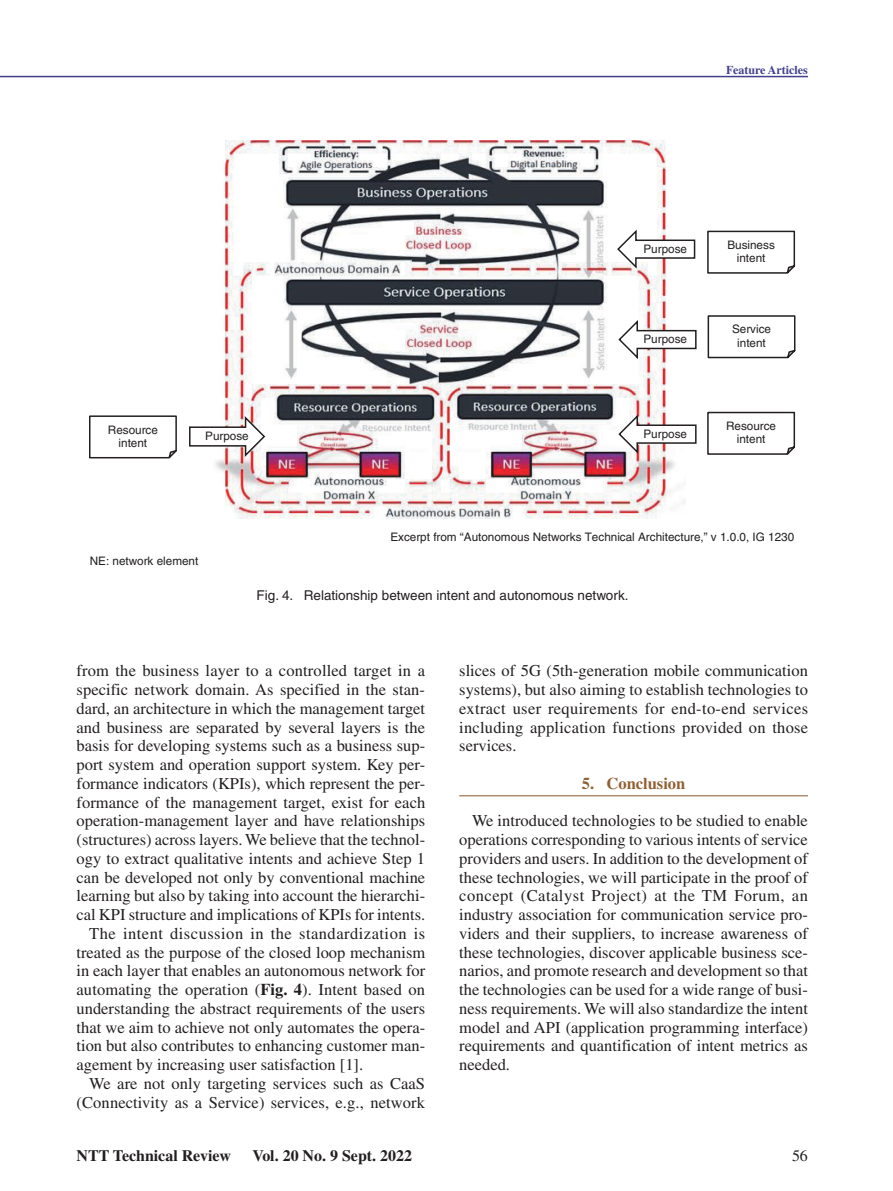
<style>
.page{position:relative;width:893px;height:1191px;background:#fff}
.page>*{position:absolute;margin:0;border:0;box-sizing:border-box;transform-origin:0 0}
.t1{font:16.5px/18.8px "Times";color:#231f20;text-align:justify}
.t2{font:16.5px "Times";letter-spacing:.03em;color:#231f20}
.t3{font:700 16.5px "Times";color:#906032}
.t4{font:700 15.9px "Times";color:#231f20}
.t5{font:15.9px "Times";color:#231f20}
.t6{font:13.5px "Helvetica";color:#231f20}
.t7{font:700 12px "Times";color:#413f8e}
.t8{font:11.7px/13.5px "Helvetica";color:#231f20;text-align:center}
.s1{font-weight:700}
</style>
<div class="page">
<hr style="left:0;top:76px;width:808px;height:1px;background:#413f8e">
<hr style="left:459px;top:795px;width:349px;height:1px;background:#906032">
<img style="left:215px;top:140px;width:471px;height:378px">
<svg style="left:707px;top:230px;width:88px;height:44px"></svg>
<svg style="left:707px;top:315px;width:88px;height:44px"></svg>
<svg style="left:707px;top:411px;width:88px;height:44px"></svg>
<svg style="left:616px;top:228px;width:80px;height:42px"></svg>
<svg style="left:89px;top:415px;width:88px;height:44px"></svg>
<svg style="left:189px;top:414px;width:77px;height:45px"></svg>
<svg style="left:617px;top:318px;width:80px;height:43px"></svg>
<svg style="left:617px;top:413px;width:80px;height:42px"></svg>
<p class="t7" style="left:726px;top:63px;width:83px">Feature Articles</p>
<p class="t8" style="left:108px;top:423px;width:52px">Resource intent</p>
<p class="t8" style="left:205px;top:429px;width:45px">Purpose</p>
<p class="t8" style="left:643px;top:242px;width:45px">Purpose</p>
<p class="t8" style="left:643px;top:332px;width:45px">Purpose</p>
<p class="t8" style="left:643px;top:427px;width:45px">Purpose</p>
<p class="t8" style="left:727px;top:238px;width:49px">Business intent</p>
<p class="t8" style="left:732px;top:322px;width:41px">Service intent</p>
<p class="t8" style="left:726px;top:419px;width:52px">Resource intent</p>
<p class="t8" style="left:90px;top:554px;width:110px">NE: network element</p>
<p class="t8" style="left:390px;top:530px;width:405px">Excerpt from “Autonomous Networks Technical Architecture,” v 1.0.0, IG 1230</p>
<p class="t6" style="left:257px;top:587px;width:374px">Fig. 4. Relationship between intent and autonomous network.</p>
<p class="t1" style="left:77px;top:661px;width:350px">from the business layer to a controlled target in a</p>
<p class="t1" style="left:77px;top:680px;width:350px">specific network domain. As specified in the stan-</p>
<p class="t1" style="left:77px;top:699px;width:350px">dard, an architecture in which the management target</p>
<p class="t1" style="left:77px;top:717px;width:350px">and business are separated by several layers is the</p>
<p class="t1" style="left:77px;top:736px;width:350px">basis for developing systems such as a business sup-</p>
<p class="t1" style="left:77px;top:755px;width:350px">port system and operation support system. Key per-</p>
<p class="t1" style="left:77px;top:774px;width:350px">formance indicators (KPIs), which represent the per-</p>
<p class="t1" style="left:77px;top:792px;width:350px">formance of the management target, exist for each</p>
<p class="t1" style="left:77px;top:811px;width:350px">operation-management layer and have relationships</p>
<p class="t1" style="left:77px;top:830px;width:350px">(structures) across layers. We believe that the technol-</p>
<p class="t1" style="left:77px;top:849px;width:350px">ogy to extract qualitative intents and achieve Step 1</p>
<p class="t1" style="left:77px;top:867px;width:350px">can be developed not only by conventional machine</p>
<p class="t1" style="left:77px;top:886px;width:350px">learning but also by taking into account the hierarchi-</p>
<p class="t1" style="left:77px;top:905px;width:350px">cal KPI structure and implications of KPIs for intents.</p>
<p class="t2" style="left:89px;top:924px;width:337px">The intent discussion in the standardization is</p>
<p class="t1" style="left:77px;top:942px;width:350px">treated as the purpose of the closed loop mechanism</p>
<p class="t1" style="left:77px;top:961px;width:350px">in each layer that enables an autonomous network for</p>
<p class="t1" style="left:77px;top:980px;width:350px">automating the operation (<span class="s1">Fig. 4</span>). Intent based on</p>
<p class="t1" style="left:77px;top:999px;width:350px">understanding the abstract requirements of the users</p>
<p class="t1" style="left:77px;top:1017px;width:350px">that we aim to achieve not only automates the opera-</p>
<p class="t1" style="left:77px;top:1036px;width:350px">tion but also contributes to enhancing customer man-</p>
<p class="t1" style="left:77px;top:1055px;width:288px">agement by increasing user satisfaction [1].</p>
<p class="t1" style="left:89px;top:1074px;width:337px">We are not only targeting services such as CaaS</p>
<p class="t1" style="left:77px;top:1092px;width:350px">(Connectivity as a Service) services, e.g., network</p>
<p class="t1" style="left:459px;top:661px;width:350px">slices of 5G (5th-generation mobile communication systems), but also aiming to establish technologies to extract user requirements for end-to-end services including application functions provided on those services.</p>
<p class="t3" style="left:582px;top:773px;width:105px">5. Conclusion</p>
<p class="t1" style="left:459px;top:811px;width:350px;text-indent:13px">We introduced technologies to be studied to enable operations corresponding to various intents of service providers and users. In addition to the development of these technologies, we will participate in the proof of concept (Catalyst Project) at the TM Forum, an industry association for communication service pro&shy;viders and their suppliers, to increase awareness of these technologies, discover applicable business sce&shy;narios, and promote research and development so that the technologies can be used for a wide range of busi&shy;ness requirements. We will also standardize the intent model and API (application programming interface) requirements and quantification of intent metrics as needed.</p>
<p class="t4" style="left:77px;top:1146px;width:156px">NTT Technical Review</p>
<p class="t4" style="left:252px;top:1146px;width:161px">Vol. 20 No. 9 Sept. 2022</p>
<p class="t5" style="left:792px;top:1146px;width:17px">56</p>
</div>
